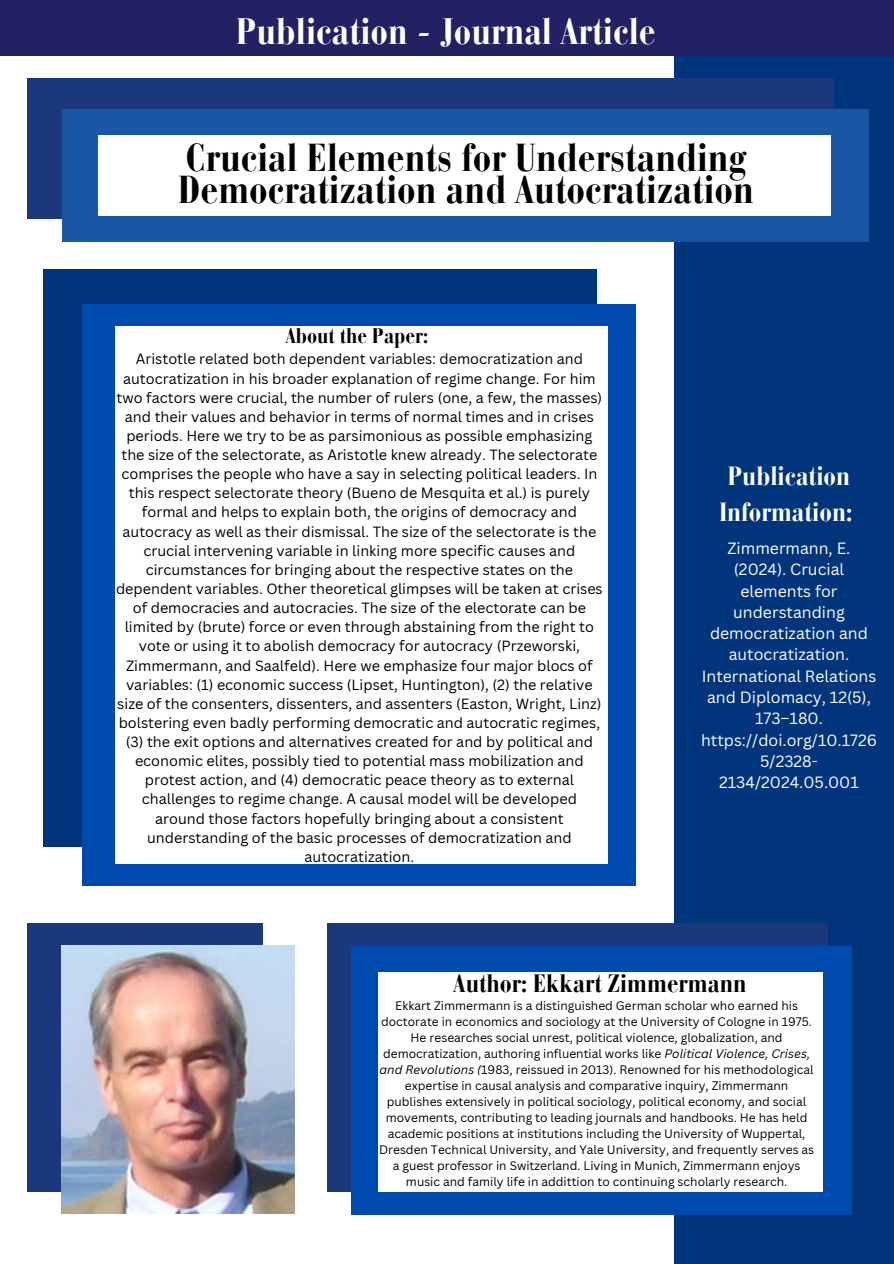
<style>
.page{position:relative;width:894px;height:1264px;background:#fff}
.page>*{position:absolute;margin:0;border:0;box-sizing:border-box;transform-origin:0 0}
.t1{font:700 condensed 38.85px/32.7px "Bauer Bodoni Pro";color:#000}
.t2{font:700 condensed 36.6px "Bauer Bodoni Pro";color:#fff}
.t3{font:700 condensed 26.1px/36px "Bauer Bodoni Pro";color:#fff;text-align:center}
.t4{font:700 condensed 25.05px "Bauer Bodoni Pro";color:#000}
.t5{font:700 condensed 21px "Bauer Bodoni Pro";color:#000}
.t6{font:15.9px/21.3px "Canva Sans";color:#fff;text-align:center}
.t7{font:14.4px/19.2px "Canva Sans";color:#000;text-align:center}
.t8{font:12px/16px "Canva Sans";color:#000;text-align:center}
.s1{font-style:italic}
</style>
<div class="page">
<div style="left:674px;top:0;width:219px;height:1263px;background:#00357c"></div>
<div style="left:27px;top:923px;width:236px;height:268px;background:#1c387c"></div>
<div style="left:327px;top:923px;width:500px;height:269px;background:#1c387c"></div>
<div style="left:351px;top:945px;width:500px;height:269px;background:#004aad"></div>
<div style="left:0;top:0;width:893px;height:56px;background:#212163"></div>
<div style="left:378px;top:972px;width:444px;height:220px;background:#fff"></div>
<div style="left:27px;top:79px;width:806px;height:140px;background:#1c387c"></div>
<div style="left:62px;top:109px;width:805px;height:133px;background:#1757a4"></div>
<div style="left:99px;top:135px;width:731px;height:81px;background:#fff"></div>
<div style="left:43px;top:269px;width:553px;height:577px;background:#00357c"></div>
<div style="left:82px;top:303px;width:554px;height:582px;background:#004aad"></div>
<div style="left:115px;top:326px;width:493px;height:537px;background:#fff"></div>
<img style="left:62px;top:945px;width:233px;height:268px">
<h2 class="t2" style="left:236px;top:17px;width:421px">Publication - Journal Article</h2>
<h1 class="t1" style="left:178px;top:145px;width:577px">Crucial Elements for Understanding<br>Democratization and Autocratization</h1>
<h3 class="t5" style="left:285px;top:327px;width:144px">About the Paper:</h3>
<p class="t7" style="left:116px;top:349px;width:488px">Aristotle related both dependent variables: democratization and autocratization in his broader explanation of regime change. For him two factors were crucial, the number of rulers (one, a few, the masses) and their values and behavior in terms of normal times and in crises periods. Here we try to be as parsimonious as possible emphasizing the size of the selectorate, as Aristotle knew already. The selectorate comprises the people who have a say in selecting political leaders. In this respect selectorate theory (Bueno de Mesquita et al.) is purely formal and helps to explain both, the origins of democracy and autocracy as well as their dismissal. The size of the selectorate is the crucial intervening variable in linking more specific causes and circumstances for bringing about the respective states on the dependent variables. Other theoretical glimpses will be taken at crises of democracies and autocracies. The size of the electorate can be limited by (brute) force or even through abstaining from the right to vote or using it to abolish democracy for autocracy (Przeworski, Zimmermann, and Saalfeld). Here we emphasize four major blocs of variables: (1) economic success (Lipset, Huntington), (2) the relative size of the consenters, dissenters, and assenters (Easton, Wright, Linz) bolstering even badly performing democratic and autocratic regimes, (3) the exit options and alternatives created for and by political and economic elites, possibly tied to potential mass mobilization and protest action, and (4) democratic peace theory as to external challenges to regime change. A causal model will be developed around those factors hopefully bringing about a consistent understanding of the basic processes of democratization and autocratization.</p>
<h3 class="t3" style="left:719px;top:461px;width:134px">Publication<br>Information:</h3>
<p class="t6" style="left:700px;top:537px;width:177px">Zimmermann, E. (2024). Crucial elements for understanding democratization and autocratization.<br>International Relations and Diplomacy, 12(5),<br>173–180. https://doi.org/10.1726<br>5/2328-<br>2134/2024.05.001</p>
<h3 class="t4" style="left:453px;top:974px;width:294px">Author: Ekkart Zimmermann</h3>
<p class="t8" style="left:379px;top:997px;width:436px">Ekkart Zimmermann is a distinguished German scholar who earned his doctorate in economics and sociology at the University of Cologne in 1975.<br>He researches social unrest, political violence, globalization, and democratization, authoring influential works like <span class="s1">Political Violence, Crises, and Revolutions (</span>1983, reissued in 2013). Renowned for his methodological expertise in causal analysis and comparative inquiry, Zimmermann publishes extensively in political sociology, political economy, and social movements, contributing to leading journals and handbooks. He has held academic positions at institutions including the University of Wuppertal, Dresden Technical University, and Yale University, and frequently serves as a guest professor in Switzerland. Living in Munich, Zimmermann enjoys music and family life in addittion to continuing scholarly research.</p>
</div>
